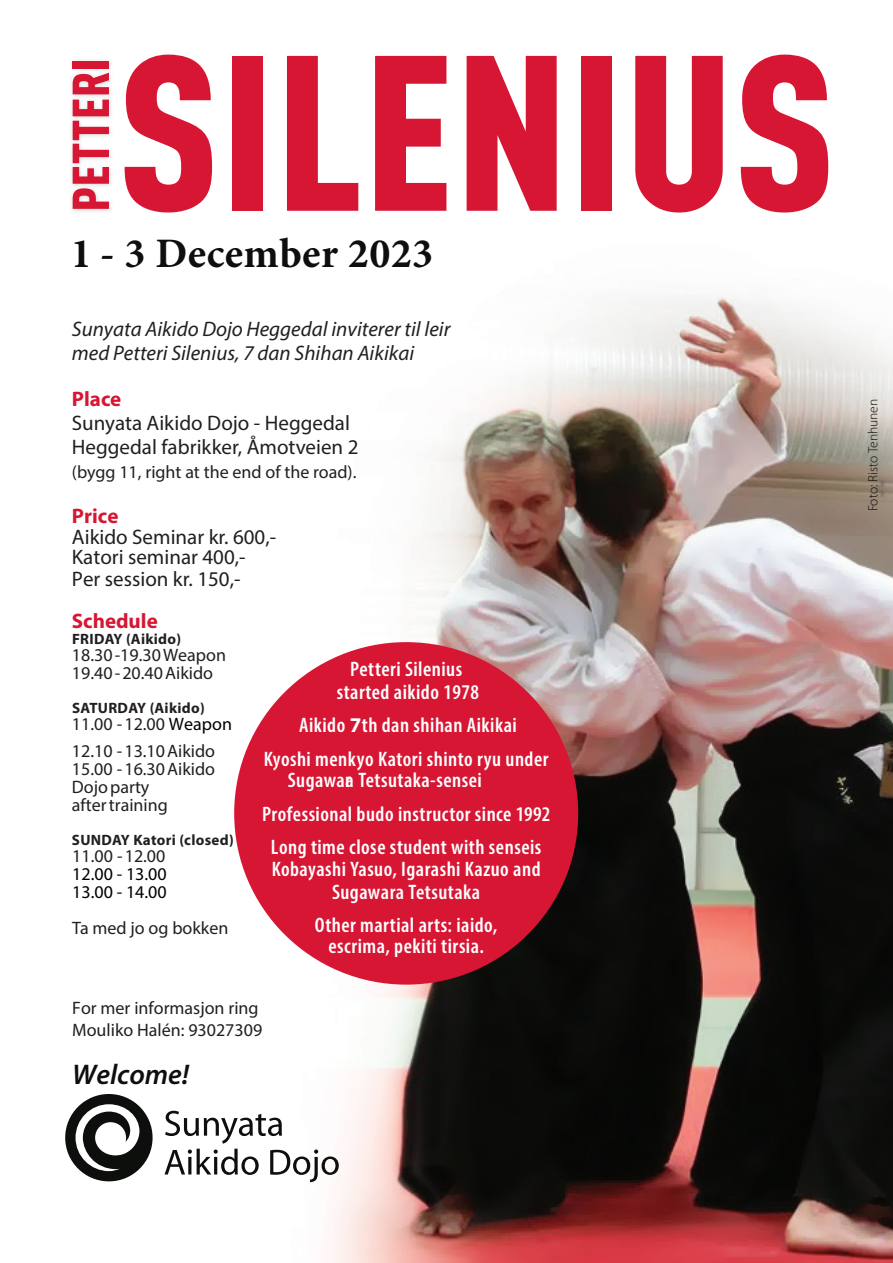
<style>
.page{position:relative;width:893px;height:1263px;background:#fff}
.page>*{position:absolute;margin:0;border:0;box-sizing:border-box;transform-origin:0 0}
.t1{font:900 217.5px "DIN Cond";color:#d71634}
.t2{font:900 51px "DIN Cond";letter-spacing:.015em;color:#d71634}
.t3{font:700 42px "Minion Pro";letter-spacing:.01em;color:#0d0f0c}
.t4{font:italic 600 28.5px "Myriad Pro";color:#0d0f0c}
.t5{font:600 condensed 21px/22.4px "Myriad Pro";letter-spacing:.025em;color:#fff;text-align:center}
.t6{font:21px/21px "Myriad Pro";color:#231f20}
.t7{font:italic 21px/24px "Myriad Pro";color:#231f20}
.t8{font:700 21px "Myriad Pro";color:#d71634}
.t9{font:18px/18px "Myriad Pro";color:#231f20}
.t10{font:18px/17.5px "Myriad Pro";color:#000;text-align:justify}
.t11{font:700 15px "Myriad Pro";letter-spacing:.02em;color:#231f20}
.t12{font:300 13.5px "Myriad Pro";color:#0d0f0c}
.s1{font-weight:700;color:#d71634}
.s2{color:#000}
.s3{color:#231f20}
.s4{font-weight:700;font-stretch:normal}
</style>
<div class="page">
<img style="left:274px;top:295px;width:619px;height:968px">
<svg style="left:165px;top:1111px;width:174px;height:71px"></svg>
<svg style="left:65px;top:1094px;width:88px;height:87px"></svg>
<div style="left:69px;top:57px;width:45px;height:157px;background:#bcbdc0;opacity:.6"></div>
<div style="left:234px;top:642px;width:344px;height:343px;background:#d71634;border-radius:50%"></div>
<p class="t2" style="left:59px;top:212px;width:155px;rotate:-90deg">PETTERI</p>
<p class="t1" style="left:118px;top:-3px;width:719px">SILENIUS</p>
<p class="t3" style="left:71px;top:224px;width:364px">1 - 3 December 2023</p>
<p class="t7" style="left:72px;top:317px;width:380px">Sunyata Aikido Dojo Heggedal inviterer til leir med Petteri Silenius, 7 dan Shihan Aikikai</p>
<p class="t8" style="left:72px;top:385px;width:51px">Place</p>
<p class="t6" style="left:72px;top:412px;width:280px">Sunyata Aikido Dojo - Heggedal</p>
<p class="t6" style="left:72px;top:436px;width:288px">Heggedal fabrikker, Åmotveien 2</p>
<p class="t9" style="left:72px;top:462px;width:286px">(bygg 11, right at the end of the road).</p>
<p class="t6" style="left:72px;top:505px;width:206px"><span class="s1">Price<br></span>Aikido Seminar kr. 600,-<br>Katori seminar 400,-<br>Per session kr. 150,-</p>
<p class="t8" style="left:72px;top:607px;width:87px">Schedule</p>
<p class="t11" style="left:72px;top:629px;width:111px">FRIDAY (Aikido)</p>
<p class="t9" style="left:72px;top:646px;width:156px">18.30-19.30Weapon<br>19.40-20.40Aikido</p>
<p class="t11" style="left:72px;top:698px;width:134px">SATURDAY (Aikido)</p>
<p class="t9" style="left:72px;top:715px;width:162px">11.00 - 12.00 <span class="s2">Weapon</span></p>
<p class="t9" style="left:72px;top:742px;width:145px">12.10 - 13.10Aikido<br>15.00 - 16.30Aikido<br>Dojo party<br>after training</p>
<p class="t11" style="left:72px;top:830px;width:163px">SUNDAY Katori (closed)</p>
<p class="t10" style="left:72px;top:847px;width:96px"><span class="s3">11.00 - 12.00<br></span>12.00 - 13.00<br>13.00 - 14.00</p>
<p class="t9" style="left:72px;top:919px;width:158px">Ta med jo og bokken</p>
<p class="t5" style="left:337px;top:658px;width:144px">Petteri Silenius started aikido 1978</p>
<p class="t5" style="left:264px;top:708px;width:286px;line-height:33.6px">Aikido <span class="s4">7</span>th dan shihan Aikikai<br>Kyoshi menkyo Katori shinto ryu under</p>
<p class="t5" style="left:288px;top:768px;width:195px">Sugawara Tetsutaka-sensei</p>
<p class="t5" style="left:262px;top:802px;width:290px">Professional budo instructor since 1992</p>
<p class="t5" style="left:271px;top:836px;width:272px">Long time close student with senseis</p>
<p class="t5" style="left:272px;top:858px;width:270px">Kobayashi Yasuo, Igarashi Kazuo and<br>Sugawara Tetsutaka</p>
<p class="t5" style="left:315px;top:915px;width:184px;line-height:20.7px">Other martial arts: iaido, escrima, pekiti tirsia.</p>
<p class="t9" style="left:72px;top:997px;width:191px;line-height:21.1px">For mer informasjon ring<br>Mouliko Halén: 93027309</p>
<p class="t4" style="left:72px;top:1056px;width:118px">Welcome!</p>
<p class="t12" style="left:866px;top:511px;width:114px;rotate:-90deg">Foto: Risto Tenhunen</p>
</div>
